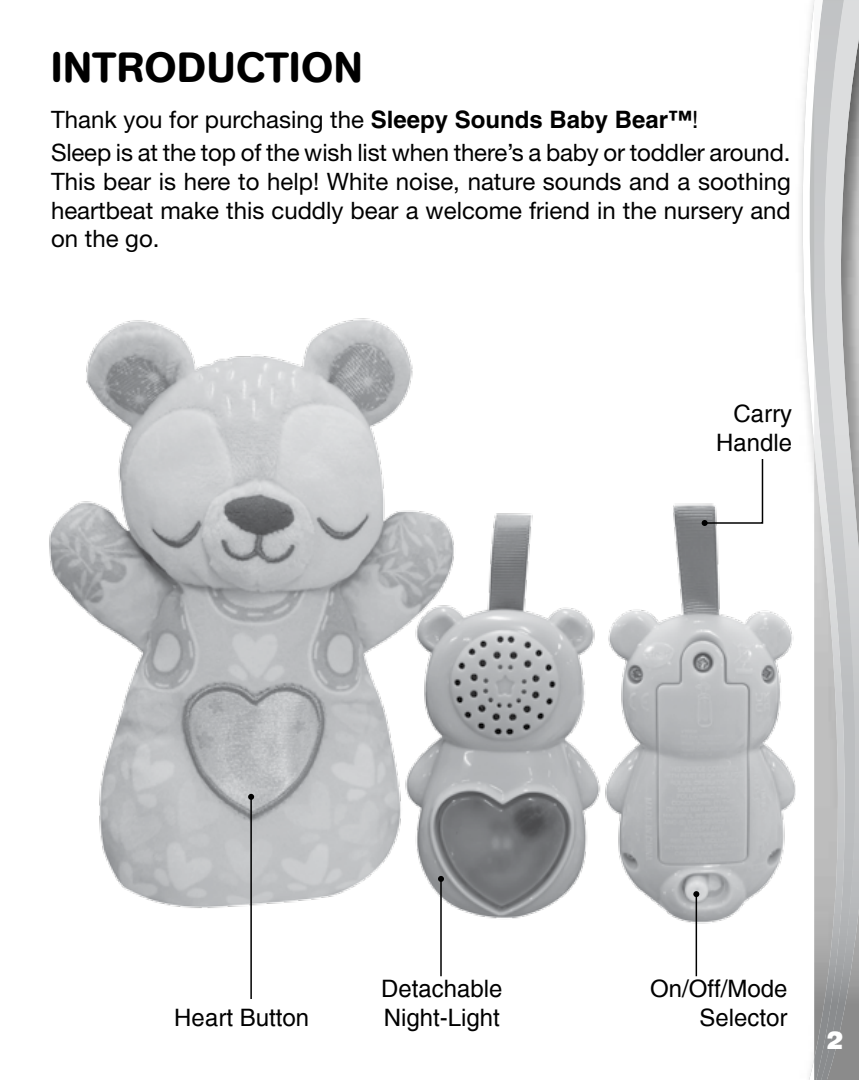
<style>
.page{position:relative;width:859px;height:1080px;background:#fff}
.page>*{position:absolute;margin:0;border:0;box-sizing:border-box;transform-origin:0 0}
.t1{font:500 42px "AG Book Rounded";letter-spacing:.02em;color:#000}
.t2{font:27px "Helvetica Black cyr Bold";color:#fff}
.t3{font:24px/28.8px "Helvetica 55 Roman";color:#000}
.t4{font:24px/28.8px "Helvetica";color:#000;text-align:right}
.s1{font-family:"Helvetica";font-weight:700}
</style>
<div class="page">
<img style="left:49px;top:318px;width:364px;height:590px">
<img style="left:610px;top:503px;width:185px;height:441px">
<svg style="left:802px;top:0;width:12px;height:1080px"></svg>
<img style="left:857px;top:0;width:2px;height:1080px">
<img style="left:847px;top:0;width:10px;height:1080px">
<img style="left:814px;top:0;width:33px;height:1080px">
<hr style="left:696px;top:894px;width:1px;height:82px;background:#000">
<svg style="left:693px;top:891px;width:6px;height:6px"></svg>
<hr style="left:250px;top:797px;width:2px;height:202px;background:#000">
<svg style="left:248px;top:794px;width:6px;height:6px"></svg>
<svg style="left:702px;top:459px;width:62px;height:67px"></svg>
<img style="left:398px;top:508px;width:212px;height:411px">
<hr style="left:440px;top:879px;width:2px;height:97px;background:#000">
<svg style="left:438px;top:876px;width:6px;height:6px"></svg>
<h1 class="t1" style="left:51px;top:43px;width:313px">INTRODUCTION</h1>
<p class="t3" style="left:51px;top:103px;width:741px;line-height:33px">Thank you for purchasing the <span class="s1">Sleepy Sounds Baby Bear™</span>!<br>Sleep is at the top of the wish list when there’s a baby or toddler around.</p>
<p class="t3" style="left:51px;top:166px;width:741px;text-align:justify">This bear is here to help! White noise, nature sounds and a soothing heartbeat make this cuddly bear a welcome friend in the nursery and on the go.</p>
<p class="t4" style="left:716px;top:400px;width:78px">Carry<br>Handle</p>
<p class="t4" style="left:174px;top:1003px;width:136px">Heart Button</p>
<p class="t4" style="left:381px;top:975px;width:123px;text-align:left">Detachable<br>Night-Light</p>
<p class="t4" style="left:650px;top:975px;width:139px">On/Off/Mode<br>Selector</p>
<p class="t2" style="left:826px;top:1027px;width:18px">2</p>
</div>
